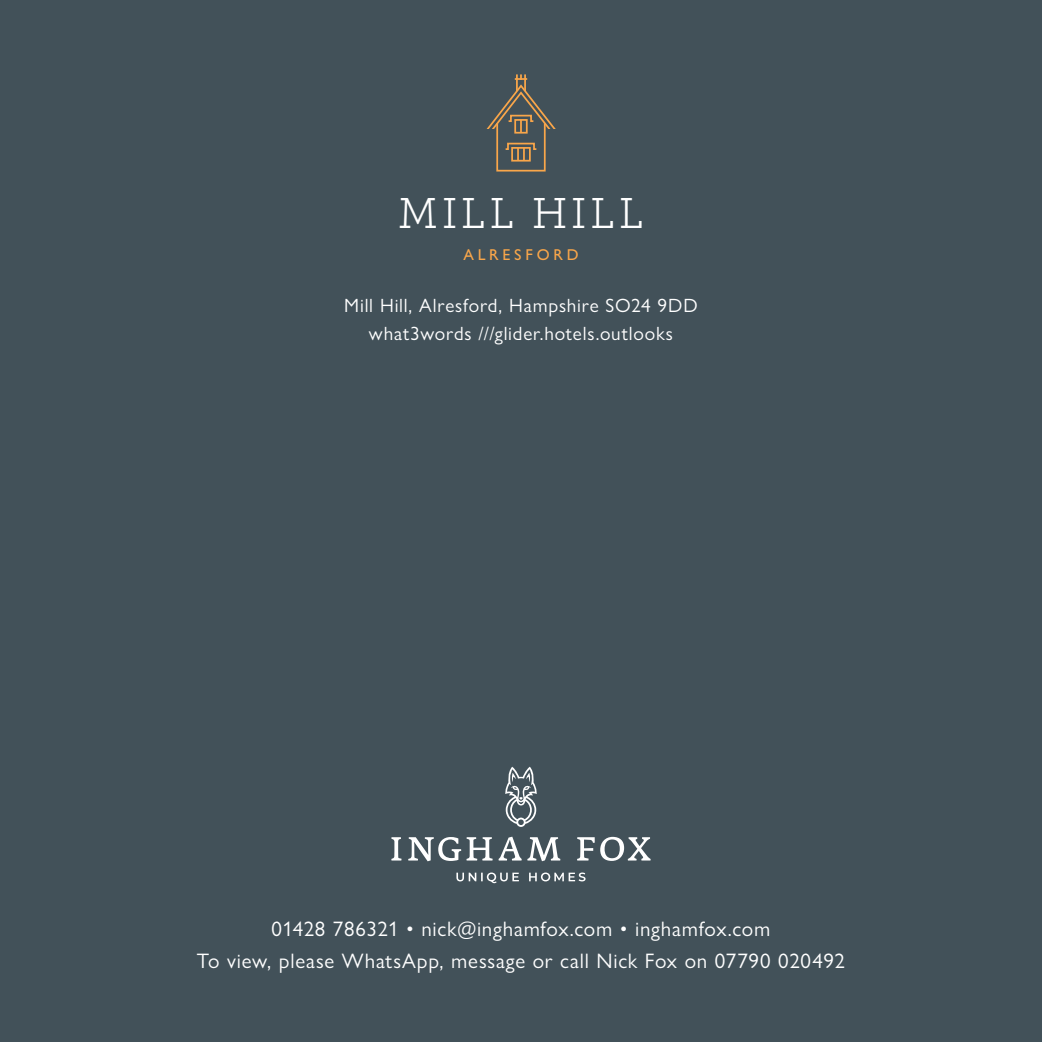
<style>
.page{position:relative;width:1042px;height:1042px;background:#425159}
.page>*{position:absolute;margin:0;border:0;box-sizing:border-box;transform-origin:0 0}
.t1{font:45.68px "Archer";letter-spacing:.07em;color:#fff}
.t2{font:21px/31.5px "Gill Sans Nova";letter-spacing:.035em;color:#fff;text-align:center}
.t3{font:19.25px/28px "Gill Sans Nova";letter-spacing:.04em;color:#fff;text-align:center}
.t4{font:500 15.75px "Gill Sans Nova";letter-spacing:.24em;color:#f9a64a}
</style>
<div class="page">
<svg style="left:391px;top:836px;width:259px;height:25px"></svg>
<svg style="left:505px;top:767px;width:32px;height:60px"></svg>
<svg style="left:456px;top:872px;width:129px;height:11px"></svg>
<div style="left:496px;top:122px;width:50px;height:50px;border:2px solid #f9a64a"></div>
<svg style="left:505px;top:142px;width:32px;height:19px"></svg>
<svg style="left:486px;top:74px;width:70px;height:59px"></svg>
<h1 class="t1" style="left:398px;top:181px;width:248px">MILL HILL</h1>
<p class="t4" style="left:463px;top:245px;width:116px">ALRESFORD</p>
<p class="t3" style="left:344px;top:291px;width:355px">Mill Hill, Alresford, Hampshire SO24 9DD what3words ///glider.hotels.outlooks</p>
<p class="t2" style="left:197px;top:913px;width:650px">01428 786321 • nick@inghamfox.com • inghamfox.com<br>To view, please WhatsApp, message or call Nick Fox on 07790 020492</p>
</div>
